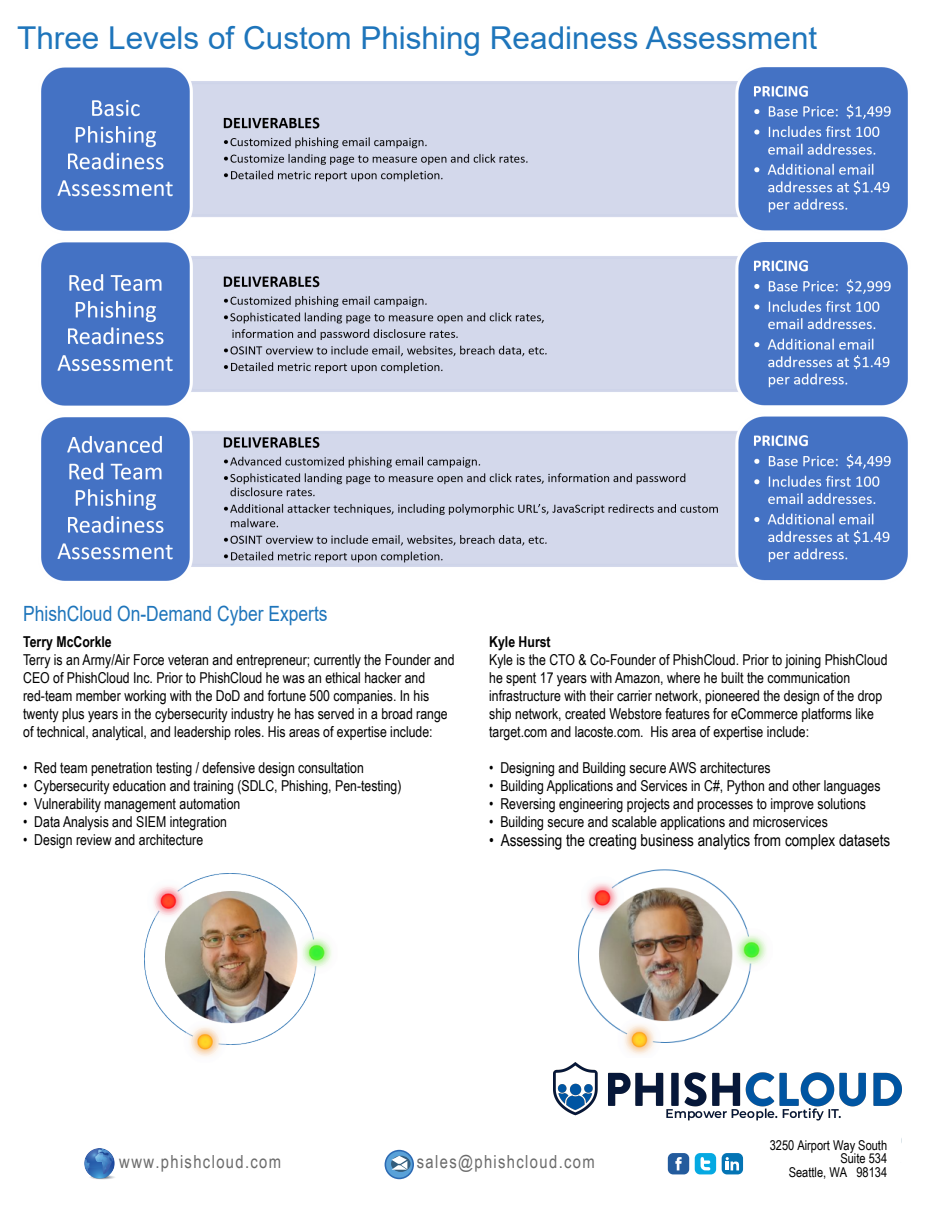
<style>
.page{position:relative;width:945px;height:1215px;background:#fff}
.page>*{position:absolute;margin:0;border:0;box-sizing:border-box;transform-origin:0 0}
.t1{font:31.5px "Arial";color:#1e75bb}
.t2{font:21px "Arial";color:#1e75bb;scale:.83 1}
.t3{font:18px "Arial Narrow";letter-spacing:.075em;color:#6b6b6b}
.t4{font:16.5px "Arial Narrow";color:#000}
.t5{font:15px/18px "Arial Narrow";color:#000}
.t6{font:700 15px "Arial Narrow";color:#000}
.t7{font:13.5px/13.5px "Arial Narrow";color:#000;text-align:right}
</style>
<div class="page">
<div style="left:695px;top:1153px;width:21px;height:21px;background:#05a9e2;border-radius:5px"></div>
<svg style="left:700px;top:1157px;width:10px;height:13px"></svg>
<div style="left:668px;top:1153px;width:21px;height:21px;background:#235b9d;border-radius:5px"></div>
<svg style="left:675px;top:1157px;width:7px;height:13px"></svg>
<div style="left:722px;top:1153px;width:21px;height:21px;background:#0474b4;border-radius:5px"></div>
<svg style="left:726px;top:1157px;width:13px;height:13px"></svg>
<img style="left:85px;top:1148px;width:30px;height:31px">
<svg style="left:385px;top:1150px;width:29px;height:29px"></svg>
<div style="left:386px;top:1151px;width:26px;height:27px;background:#59a1d8;border-radius:50%"></div>
<svg style="left:391px;top:1156px;width:20px;height:16px"></svg>
<svg style="left:392px;top:1156px;width:15px;height:14px"></svg>
<img style="left:553px;top:1062px;width:349px;height:59px">
<img style="left:144px;top:873px;width:188px;height:184px">
<img style="left:578px;top:869px;width:189px;height:186px">
<img style="left:41px;top:67px;width:867px;height:514px">
<h1 class="t1" style="left:17px;top:16px;width:802px">Three Levels of Custom Phishing Readiness Assessment</h1>
<h2 class="t2" style="left:23px;top:599px;width:368px">PhishCloud On-Demand Cyber Experts</h2>
<p class="t6" style="left:23px;top:630px;width:90px">Terry McCorkle</p>
<p class="t5" style="left:23px;top:650px;width:433px">Terry is an Army/Air Force veteran and entrepreneur; currently the Founder and CEO of PhishCloud Inc. Prior to PhishCloud he was an ethical hacker and red-team member working with the DoD and fortune 500 companies. In his twenty plus years in the cybersecurity industry he has served in a broad range of technical, analytical, and leadership roles. His areas of expertise include:</p>
<p class="t5" style="left:23px;top:758px;width:342px">• Red team penetration testing / defensive design consultation</p>
<p class="t5" style="left:23px;top:776px;width:380px">• Cybersecurity education and training (SDLC, Phishing, Pen-testing)</p>
<p class="t5" style="left:23px;top:794px;width:219px">• Vulnerability management automation</p>
<p class="t5" style="left:23px;top:812px;width:205px">• Data Analysis and SIEM integration</p>
<p class="t5" style="left:23px;top:830px;width:181px">• Design review and architecture</p>
<p class="t6" style="left:489px;top:630px;width:63px">Kyle Hurst</p>
<p class="t5" style="left:489px;top:650px;width:400px">Kyle is the CTO &amp; Co-Founder of PhishCloud. Prior to joining PhishCloud he spent 17 years with Amazon, where he built the communication infrastructure with their carrier network, pioneered the design of the drop ship network, created Webstore features for eCommerce platforms like target.com and lacoste.com. His area of expertise include:</p>
<p class="t5" style="left:489px;top:758px;width:283px">• Designing and Building secure AWS architectures</p>
<p class="t5" style="left:489px;top:776px;width:393px">• Building Applications and Services in C#, Python and other languages</p>
<p class="t5" style="left:489px;top:794px;width:378px">• Reversing engineering projects and processes to improve solutions</p>
<p class="t5" style="left:489px;top:812px;width:340px">• Building secure and scalable applications and microservices</p>
<p class="t4" style="left:489px;top:829px;width:403px">• Assessing the creating business analytics from complex datasets</p>
<p class="t3" style="left:119px;top:1149px;width:163px">www.phishcloud.com</p>
<p class="t3" style="left:417px;top:1149px;width:179px">sales@phishcloud.com</p>
<p class="t7" style="left:770px;top:1138px;width:119px">3250 Airport Way South<br>Suite 534<br>Seattle, WA 98134</p>
</div>
